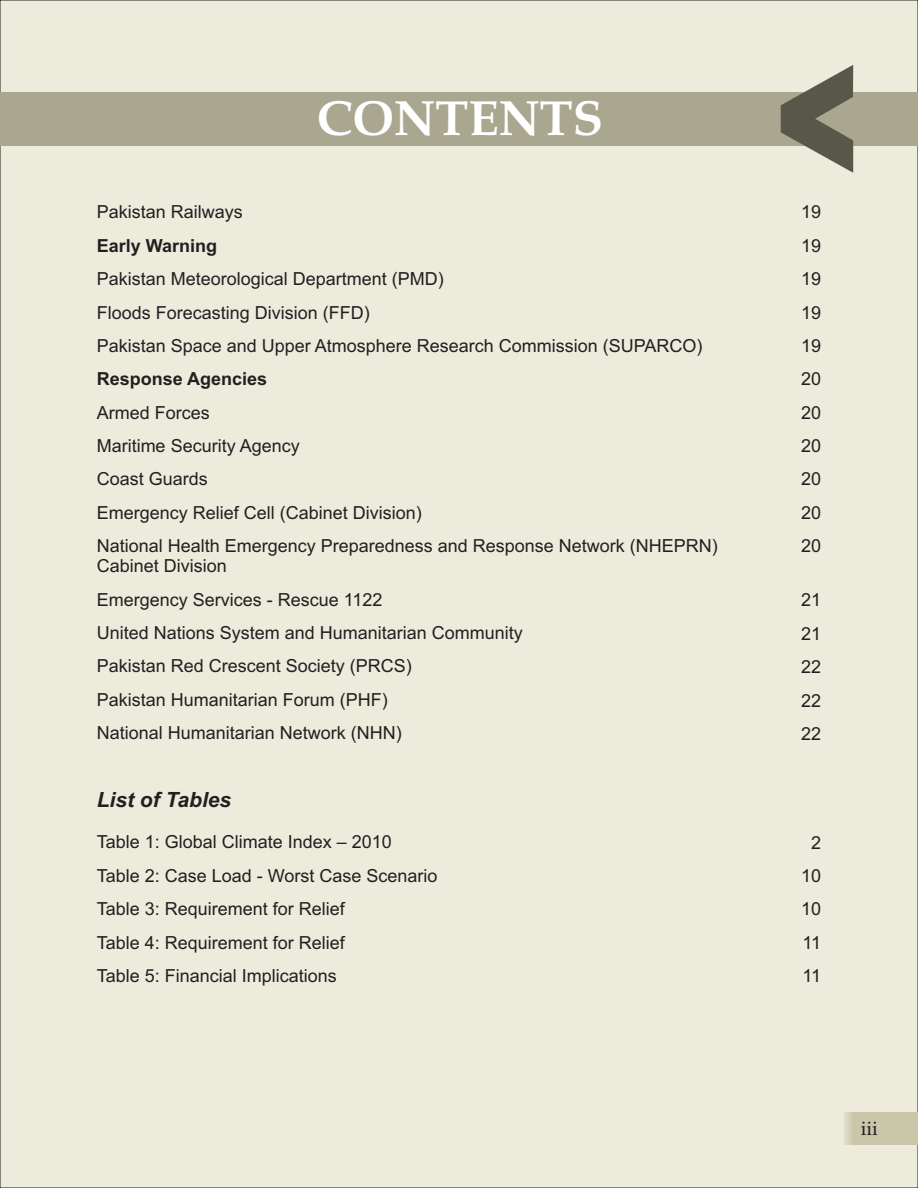
<style>
.page{position:relative;width:918px;height:1188px;background:#ecebdc}
.page>*{position:absolute;margin:0;border:0;box-sizing:border-box;transform-origin:0 0}
.t1{font:700 49.5px "Book Antiqua";color:#fff}
.t2{font:italic 700 21px "Arial";color:#231f20}
.t3{font:19.5px "Book Antiqua";color:#231f20}
.t4{font:18px/33.5px "Arial";color:#231f20}
.t5{font:700 18px "Arial";color:#231f20}
</style>
<div class="page">
<div style="left:0;top:92px;width:918px;height:54px;background:#a9a790"></div>
<svg style="left:781px;top:65px;width:72px;height:108px"></svg>
<h1 class="t1" style="left:317px;top:100px;width:287px">CONTENTS</h1>
<p class="t4" style="left:97px;top:197px;width:148px">Pakistan Railways</p>
<p class="t5" style="left:97px;top:239px;width:122px">Early Warning</p>
<p class="t4" style="left:97px;top:264px;width:607px">Pakistan Meteorological Department (PMD)<br>Floods Forecasting Division (FFD)<br>Pakistan Space and Upper Atmosphere Research Commission (SUPARCO)</p>
<p class="t5" style="left:97px;top:372px;width:172px">Response Agencies</p>
<p class="t4" style="left:97px;top:397px;width:623px">Armed Forces<br>Maritime Security Agency<br>Coast Guards<br>Emergency Relief Cell (Cabinet Division)<br>National Health Emergency Preparedness and Response Network (NHEPRN)</p>
<p class="t4" style="left:97px;top:551px;width:428px">Cabinet Division<br>Emergency Services - Rescue 1122<br>United Nations System and Humanitarian Community Pakistan Red Crescent Society (PRCS)<br>Pakistan Humanitarian Forum (PHF)<br>National Humanitarian Network (NHN)</p>
<p class="t4" style="left:801px;top:197px;width:22px;text-align:justify">19<br>19<br>19<br>19<br>19<br>20<br>20<br>20<br>20<br>20<br>20</p>
<p class="t4" style="left:801px;top:585px;width:22px;text-align:justify">21<br>21<br>22<br>22<br>22</p>
<p class="t2" style="left:97px;top:787px;width:136px">List of Tables</p>
<p class="t4" style="left:97px;top:827px;width:342px">Table 1: Global Climate Index – 2010<br>Table 2: Case Load - Worst Case Scenario Table 3: Requirement for Relief<br>Table 4: Requirement for Relief<br>Table 5: Financial Implications</p>
<p class="t4" style="left:801px;top:827px;width:22px;text-align:center">2<br>10<br>10<br>11<br>11</p>
<p class="t3" style="left:861px;top:1117px;width:19px">iii</p>
</div>
